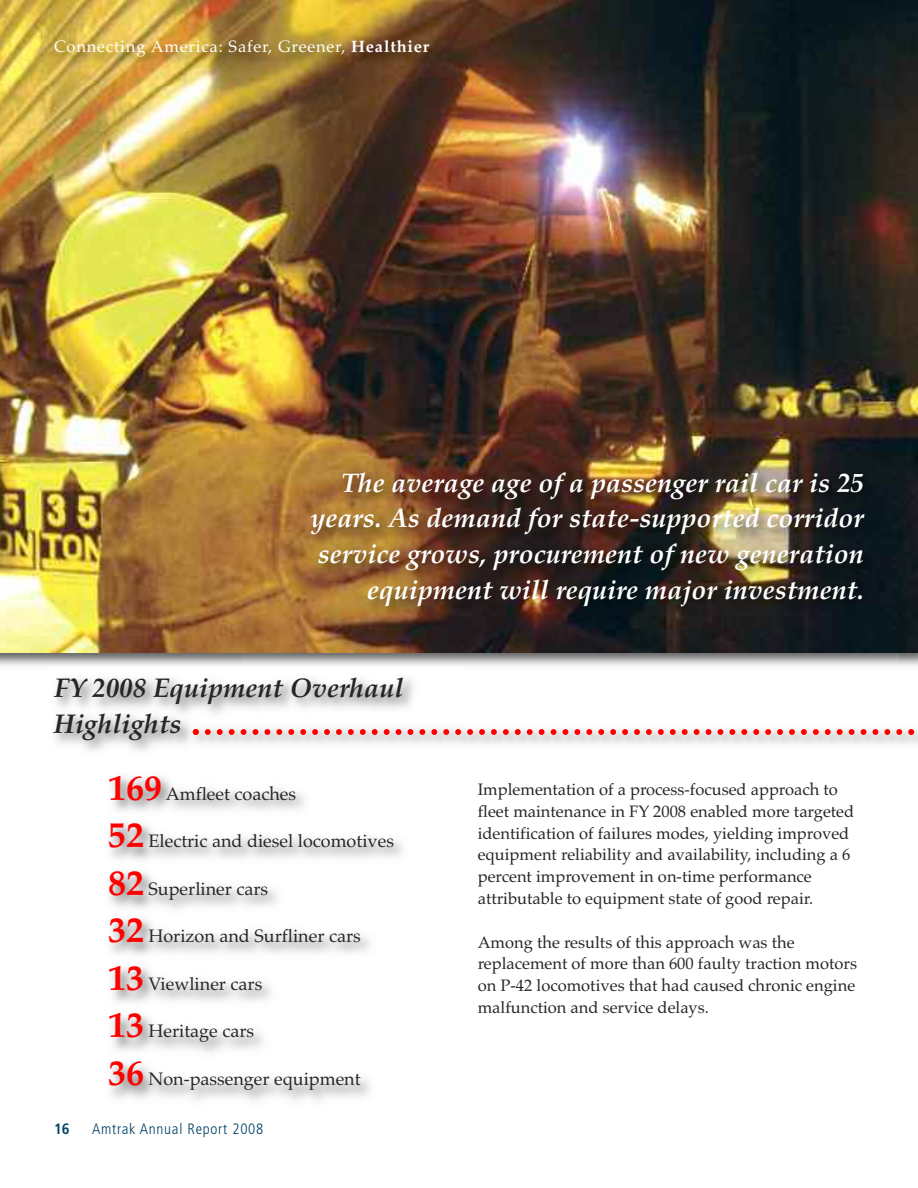
<style>
.page{position:relative;width:918px;height:1188px;background:#fff}
.page>*{position:absolute;margin:0;border:0;box-sizing:border-box;transform-origin:0 0}
.t1{font:italic 700 27px/35.7px "Palatino";color:#fff;text-align:right}
.t2{font:italic 700 27px/35.7px "Palatino";color:#272627}
.t3{font:18px "Palatino";color:#272627}
.t4{font:16.5px/21.8px "Palatino";color:#272627}
.t5{font:16.5px "Palatino";letter-spacing:.05em;color:#fff}
.t6{font:300 condensed 15px "Frutiger";letter-spacing:.05em;color:#004265}
.t7{font:700 condensed 15px "Frutiger";color:#004265}
.s1{font-weight:700}
.s2{font-weight:700;font-size:36px;color:#f00}
</style>
<div class="page">
<img style="left:0;top:0;width:918px;height:652px">
<img style="left:244px;top:461px;width:654px;height:205px">
<img style="left:45px;top:29px;width:840px;height:57px">
<svg style="left:193px;top:729px;width:721px;height:6px"></svg>
<p class="t5" style="left:54px;top:37px;width:377px">Connecting America: Safer, Greener, <span class="s1">Healthier</span></p>
<h1 class="t1" style="left:310px;top:465px;width:555px">The average age of a passenger rail car is 25 years. As demand for state-supported corridor service grows, procurement of new generation equipment will require major investment.</h1>
<h1 class="t2" style="left:54px;top:670px;width:351px">FY 2008 Equipment Overhaul<br>Highlights</h1>
<p class="t3" style="left:108px;top:783px;width:190px"><span class="s2">169</span> Amfleet coaches</p>
<p class="t3" style="left:108px;top:830px;width:288px"><span class="s2">52</span> Electric and diesel locomotives</p>
<p class="t3" style="left:108px;top:878px;width:162px"><span class="s2">82</span> Superliner cars</p>
<p class="t3" style="left:108px;top:925px;width:254px"><span class="s2">32</span> Horizon and Surfliner cars</p>
<p class="t3" style="left:108px;top:973px;width:156px"><span class="s2">13</span> Viewliner cars</p>
<p class="t3" style="left:108px;top:1021px;width:148px"><span class="s2">13</span> Heritage cars</p>
<p class="t3" style="left:108px;top:1068px;width:254px"><span class="s2">36</span> Non-passenger equipment</p>
<p class="t7" style="left:54px;top:1123px;width:17px">16</p>
<p class="t6" style="left:92px;top:1123px;width:173px">Amtrak Annual Report 2008</p>
<p class="t4" style="left:478px;top:779px;width:378px">Implementation of a process-focused approach to fleet maintenance in FY 2008 enabled more targeted identification of failures modes, yielding improved equipment reliability and availability, including a 6 percent improvement in on-time performance attributable to equipment state of good repair.</p>
<p class="t4" style="left:478px;top:931px;width:381px">Among the results of this approach was the replacement of more than 600 faulty traction motors on P-42 locomotives that had caused chronic engine malfunction and service delays.</p>
</div>
